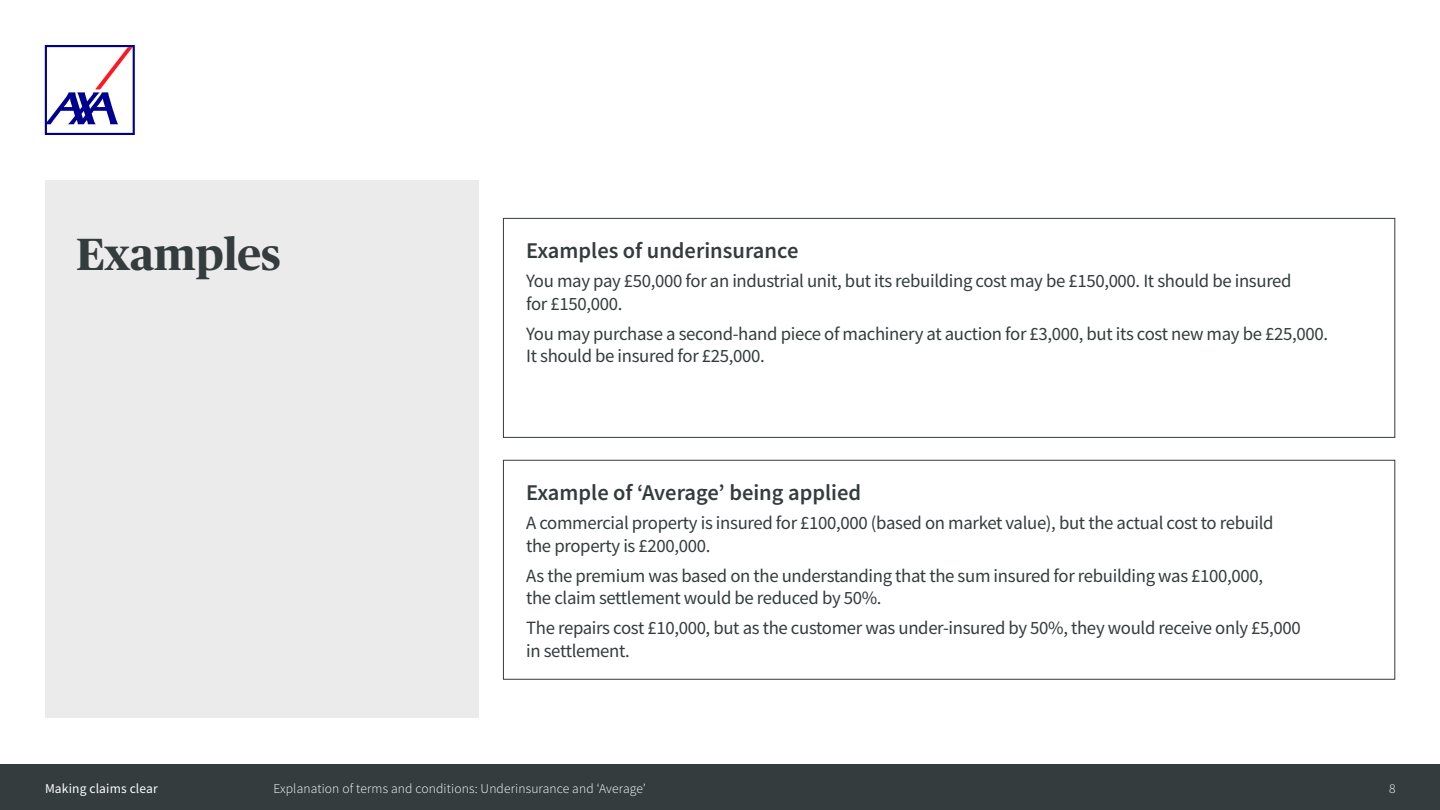
<style>
.page{position:relative;width:1440px;height:810px;background:#fff}
.page>*{position:absolute;margin:0;border:0;box-sizing:border-box;transform-origin:0 0}
.TITLE_-_Page{font:700 45px "Publico Headline";color:#343c3d}
.Subheader_-_30pt{font:600 22.5px "Source Sans Pro";color:#343c3d}
.Copy_-_25pt{font:18.75px/22.5px "Source Sans Pro";letter-spacing:-.02em;color:#343c3d}
.t1{font:300 13.5px "Source Sans Pro";letter-spacing:.01em;color:#fff}
.t2{font:13.5px "Source Sans Pro";letter-spacing:.01em;color:#fff}
</style>
<div class="page">
<div style="left:0;top:765px;width:1440px;height:45px;background:#343c3d"></div>
<div style="left:45px;top:180px;width:433px;height:538px;background:#ebebeb"></div>
<div style="left:503px;top:218px;width:892px;height:220px;border:1px solid #343c3d"></div>
<div style="left:503px;top:460px;width:892px;height:219px;border:1px solid #343c3d"></div>
<svg style="left:45px;top:45px;width:90px;height:90px"></svg>
<p class="TITLE_-_Page" style="left:76px;top:222px;width:206px">Examples</p>
<p class="Subheader_-_30pt" style="left:526px;top:236px;width:274px">Examples of underinsurance</p>
<p class="Copy_-_25pt" style="left:526px;top:270px;width:767px">You may pay £50,000 for an industrial unit, but its rebuilding cost may be £150,000. It should be insured for £150,000.</p>
<p class="Copy_-_25pt" style="left:526px;top:322px;width:803px">You may purchase a second-hand piece of machinery at auction for £3,000, but its cost new may be £25,000.<br>It should be insured for £25,000.</p>
<p class="Subheader_-_30pt" style="left:526px;top:478px;width:337px">Example of ‘Average’ being applied</p>
<p class="Copy_-_25pt" style="left:526px;top:511px;width:749px">A commercial property is insured for £100,000 (based on market value), but the actual cost to rebuild the property is £200,000.</p>
<p class="Copy_-_25pt" style="left:526px;top:564px;width:739px">As the premium was based on the understanding that the sum insured for rebuilding was £100,000, the claim settlement would be reduced by 50%.</p>
<p class="Copy_-_25pt" style="left:526px;top:616px;width:776px">The repairs cost £10,000, but as the customer was under-insured by 50%, they would receive only £5,000 in settlement.</p>
<p class="t2" style="left:45px;top:779px;width:114px">Making claims clear</p>
<p class="t1" style="left:273px;top:780px;width:374px">Explanation of terms and conditions: Underinsurance and ‘Average’</p>
<p class="t1" style="left:1389px;top:780px;width:8px">8</p>
</div>
